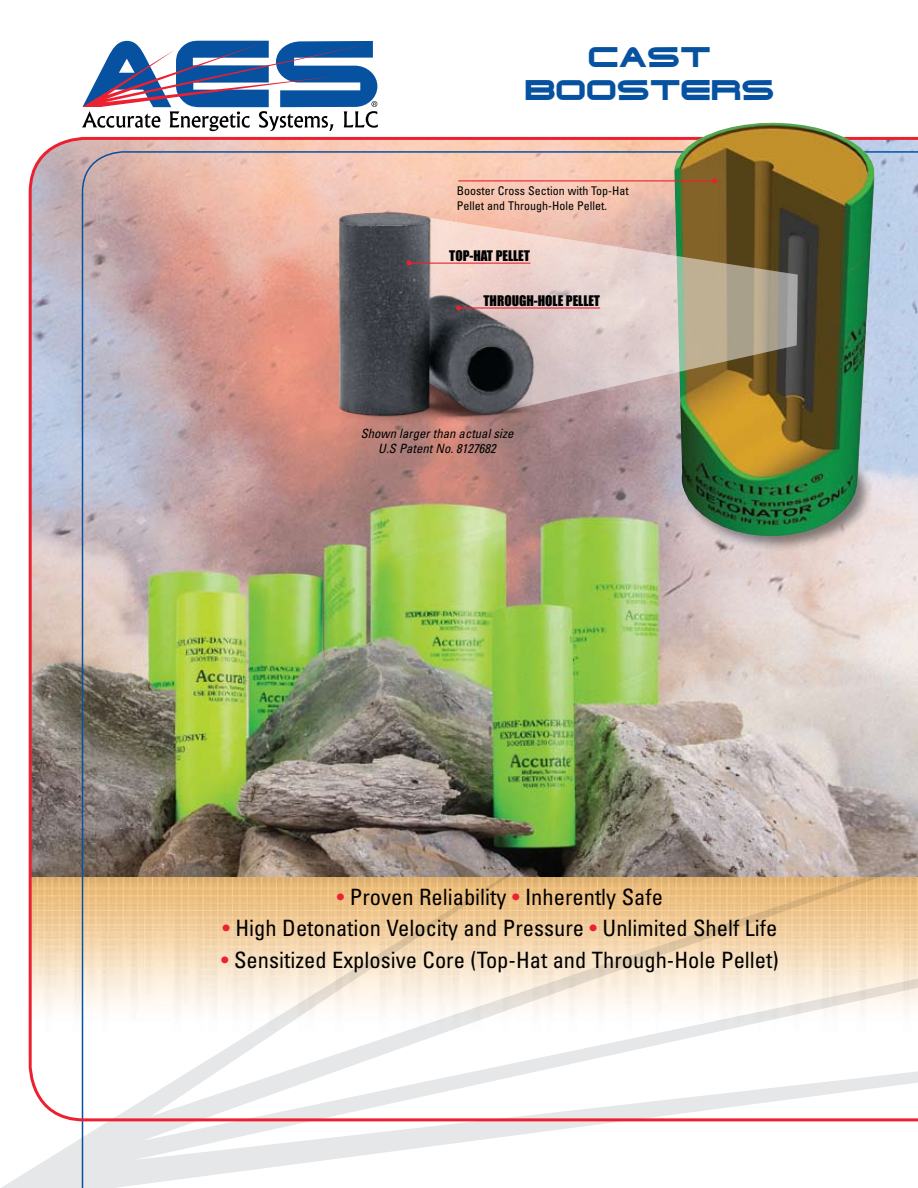
<style>
.page{position:relative;width:918px;height:1188px;background:#fff}
.page>*{position:absolute;margin:0;border:0;box-sizing:border-box;transform-origin:0 0}
.t1{font:27px/33px "Chimes";color:#0651a0;text-align:center}
.t2{font:condensed 22.5px "Univers";color:#000}
.t3{font:13.5px "Impact";color:#000}
.t4{font:italic condensed 12.75px/15.3px "Univers";color:#000;text-align:center}
.t5{font:condensed 12px/14.5px "Univers";color:#000}
.s1{color:#ec2030}
</style>
<div class="page">
<svg style="left:1px;top:800px;width:81px;height:388px"></svg>
<svg style="left:82px;top:41px;width:296px;height:90px"></svg>
<svg style="left:82px;top:1121px;width:836px;height:67px"></svg>
<img style="left:29px;top:137px;width:889px;height:984px">
<div style="left:685px;top:432px;width:196px;height:126px;background:#000;opacity:.45"></div>
<img style="left:674px;top:123px;width:201px;height:413px">
<svg style="left:555px;top:217px;width:243px;height:196px;background:#b6a48f"></svg>
<svg style="left:712px;top:178px;width:5px;height:5px"></svg>
<hr style="left:458px;top:180px;width:257px;height:1px;background:#ec2030">
<img style="left:325px;top:202px;width:230px;height:250px">
<img style="left:339px;top:213px;width:196px;height:203px">
<hr style="left:408px;top:263px;width:122px;height:1px;background:#ec2030">
<svg style="left:407px;top:260px;width:5px;height:6px"></svg>
<svg style="left:456px;top:305px;width:5px;height:5px"></svg>
<hr style="left:459px;top:307px;width:141px;height:2px;background:#ec2030">
<p class="t1" style="left:524px;top:43px;width:251px">CAST<br>BOOSTERS</p>
<p class="t5" style="left:457px;top:183px;width:173px">Booster Cross Section with Top-Hat<br>Pellet and Through-Hole Pellet.</p>
<p class="t3" style="left:449px;top:246px;width:82px">TOP-HAT PELLET</p>
<p class="t3" style="left:483px;top:290px;width:118px">THROUGH-HOLE PELLET</p>
<p class="t4" style="left:361px;top:425px;width:154px">Shown larger than actual size<br>U.S Patent No. 8127682</p>
<p class="t2" style="left:337px;top:883px;width:328px"><span class="s1">•</span> Proven Reliability <span class="s1">•</span> Inherently Safe</p>
<p class="t2" style="left:223px;top:914px;width:556px"><span class="s1">•</span> High Detonation Velocity and Pressure <span class="s1">•</span> Unlimited Shelf Life</p>
<p class="t2" style="left:221px;top:946px;width:559px"><span class="s1">•</span> Sensitized Explosive Core (Top-Hat and Through-Hole Pellet)</p>
</div>
